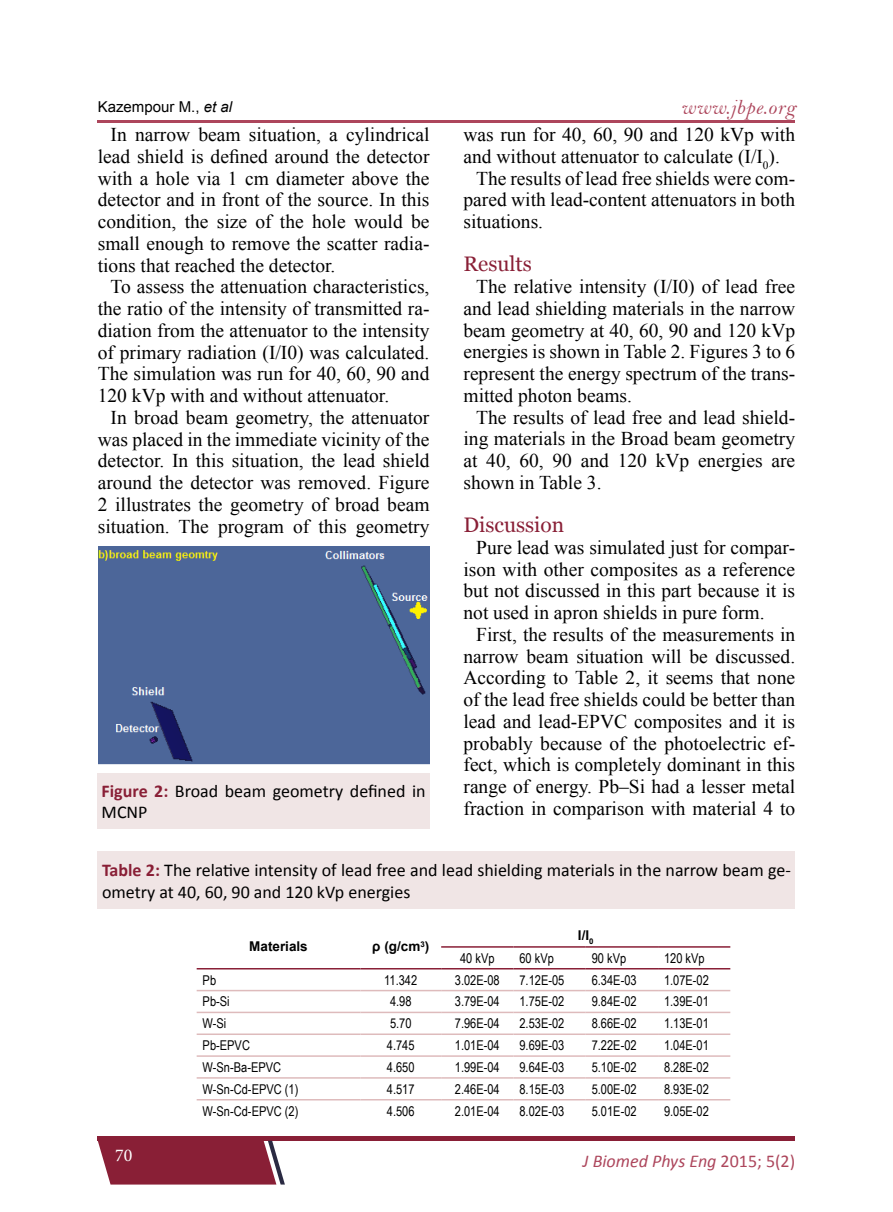
<style>
.page{position:relative;width:893px;height:1212px;background:#fff}
.page>*{position:absolute;margin:0;border:0;box-sizing:border-box;transform-origin:0 0}
.t1{font:21px "Georgia";color:#891f36}
.t2{font:21px "Bell MT Italic";letter-spacing:.03em;color:#ad465c}
.t3{font:19.5px/21.8px "Times New Roman";color:#000;text-align:justify}
.t4{font:18px/21.6px "Calibri";color:#000}
.t5{font:italic 18px "Calibri";color:#ad465c}
.t6{font:18px "Minion Pro";color:#fff}
.t7{font:15px "Arial";color:#000}
.t8{font:13.5px "Arial Narrow";color:#000}
.t9{font:700 13.5px "Arial";color:#000}
.s1{font-style:italic}
.s2{font-weight:700;color:#891f36}
.s3{font-style:normal}
</style>
<div class="page">
<div style="left:98px;top:1136px;width:697px;height:5px;background:#891f36"></div>
<svg style="left:98px;top:1141px;width:187px;height:43px;background:#913348"></svg>
<hr style="left:98px;top:120px;width:697px;height:2px;background:#ad465c">
<div style="left:98px;top:546px;width:332px;height:219px;background:#4c6699"></div>
<div style="left:97px;top:773px;width:333px;height:55px;background:#f0e5e5"></div>
<hr style="left:197px;top:990px;width:163px;height:1px;background:#debbbc">
<hr style="left:360px;top:990px;width:81px;height:1px;background:#debbbc">
<hr style="left:441px;top:990px;width:72px;height:1px;background:#debbbc">
<hr style="left:513px;top:990px;width:73px;height:1px;background:#debbbc">
<hr style="left:586px;top:990px;width:72px;height:1px;background:#debbbc">
<hr style="left:658px;top:990px;width:72px;height:1px;background:#debbbc">
<hr style="left:197px;top:1012px;width:163px;height:1px;background:#debbbc">
<hr style="left:360px;top:1012px;width:81px;height:1px;background:#debbbc">
<hr style="left:441px;top:1012px;width:72px;height:1px;background:#debbbc">
<hr style="left:513px;top:1012px;width:73px;height:1px;background:#debbbc">
<hr style="left:586px;top:1012px;width:72px;height:1px;background:#debbbc">
<hr style="left:658px;top:1012px;width:72px;height:1px;background:#debbbc">
<hr style="left:197px;top:1033px;width:163px;height:2px;background:#debbbc">
<hr style="left:360px;top:1033px;width:81px;height:2px;background:#debbbc">
<hr style="left:441px;top:1033px;width:72px;height:2px;background:#debbbc">
<hr style="left:513px;top:1033px;width:73px;height:2px;background:#debbbc">
<hr style="left:586px;top:1033px;width:72px;height:2px;background:#debbbc">
<hr style="left:658px;top:1033px;width:72px;height:2px;background:#debbbc">
<hr style="left:197px;top:1055px;width:163px;height:2px;background:#debbbc">
<hr style="left:360px;top:1055px;width:81px;height:2px;background:#debbbc">
<hr style="left:441px;top:1055px;width:72px;height:2px;background:#debbbc">
<hr style="left:513px;top:1055px;width:73px;height:2px;background:#debbbc">
<hr style="left:586px;top:1055px;width:72px;height:2px;background:#debbbc">
<hr style="left:658px;top:1055px;width:72px;height:2px;background:#debbbc">
<hr style="left:197px;top:1077px;width:163px;height:2px;background:#debbbc">
<hr style="left:360px;top:1077px;width:81px;height:2px;background:#debbbc">
<hr style="left:441px;top:1077px;width:72px;height:2px;background:#debbbc">
<hr style="left:513px;top:1077px;width:73px;height:2px;background:#debbbc">
<hr style="left:586px;top:1077px;width:72px;height:2px;background:#debbbc">
<hr style="left:658px;top:1077px;width:72px;height:2px;background:#debbbc">
<hr style="left:197px;top:1099px;width:163px;height:1px;background:#debbbc">
<hr style="left:360px;top:1099px;width:81px;height:1px;background:#debbbc">
<hr style="left:441px;top:1099px;width:72px;height:1px;background:#debbbc">
<hr style="left:513px;top:1099px;width:73px;height:1px;background:#debbbc">
<hr style="left:586px;top:1099px;width:72px;height:1px;background:#debbbc">
<hr style="left:658px;top:1099px;width:72px;height:1px;background:#debbbc">
<hr style="left:441px;top:946px;width:72px;height:2px;background:#891f36">
<hr style="left:513px;top:946px;width:73px;height:2px;background:#891f36">
<hr style="left:586px;top:946px;width:72px;height:2px;background:#891f36">
<hr style="left:658px;top:946px;width:72px;height:2px;background:#891f36">
<hr style="left:197px;top:968px;width:163px;height:1px;background:#891f36">
<hr style="left:360px;top:968px;width:81px;height:1px;background:#891f36">
<hr style="left:441px;top:968px;width:72px;height:1px;background:#891f36">
<hr style="left:513px;top:968px;width:73px;height:1px;background:#891f36">
<hr style="left:586px;top:968px;width:72px;height:1px;background:#891f36">
<hr style="left:658px;top:968px;width:72px;height:1px;background:#891f36">
<div style="left:98px;top:851px;width:697px;height:58px;background:#f0e5e5"></div>
<p class="t7" style="left:98px;top:97px;width:136px">Kazempour M., <span class="s1">et al</span></p>
<p class="t3" style="left:98px;top:123px;width:333px;text-indent:13px">In narrow beam situation, a cylindrical lead shield is defined around the detector with a hole via 1 cm diameter above the detector and in front of the source. In this condition, the size of the hole would be small enough to remove the scatter radia&shy;tions that reached the detector.</p>
<p class="t3" style="left:98px;top:276px;width:333px;text-indent:13px">To assess the attenuation characteristics, the ratio of the intensity of transmitted ra&shy;diation from the attenuator to the intensity of primary radiation (I/I0) was calculated.<br>The simulation was run for 40, 60, 90 and 120 kVp with and without attenuator.</p>
<p class="t3" style="left:98px;top:406px;width:333px;text-indent:13px">In broad beam geometry, the attenuator was placed in the immediate vicinity of the detector. In this situation, the lead shield around the detector was removed. Figure 2 illustrates the geometry of broad beam situation. The program of this geometry</p>
<p class="t4" style="left:102px;top:780px;width:325px"><span class="s2">Figure 2:</span> Broad beam geometry defined in<br>MCNP</p>
<p class="t2" style="left:681px;top:94px;width:116px">www.jbpe.org</p>
<p class="t3" style="left:463px;top:123px;width:333px">was run for 40, 60, 90 and 120 kVp with</p>
<p class="t3" style="left:463px;top:145px;width:318px">and without attenuator to calculate (I/I<sub>0</sub>).</p>
<p class="t3" style="left:476px;top:167px;width:320px">The results of lead free shields were com-</p>
<p class="t3" style="left:463px;top:189px;width:333px">pared with lead-content attenuators in both</p>
<p class="t3" style="left:463px;top:210px;width:81px">situations.</p>
<p class="t1" style="left:463px;top:251px;width:70px">Results</p>
<p class="t3" style="left:463px;top:275px;width:333px;text-indent:13px">The relative intensity (I/I0) of lead free and lead shielding materials in the narrow beam geometry at 40, 60, 90 and 120 kVp energies is shown in Table 2. Figures 3 to 6 represent the energy spectrum of the trans&shy;mitted photon beams.</p>
<p class="t3" style="left:463px;top:406px;width:333px;text-indent:13px">The results of lead free and lead shield&shy;ing materials in the Broad beam geometry at 40, 60, 90 and 120 kVp energies are shown in Table 3.</p>
<p class="t1" style="left:463px;top:512px;width:102px">Discussion</p>
<p class="t3" style="left:463px;top:536px;width:333px;text-indent:13px">Pure lead was simulated just for compar&shy;ison with other composites as a reference but not discussed in this part because it is not used in apron shields in pure form.</p>
<p class="t3" style="left:463px;top:623px;width:333px;text-indent:13px">First, the results of the measurements in narrow beam situation will be discussed.<br>According to Table 2, it seems that none of the lead free shields could be better than lead and lead-EPVC composites and it is probably because of the photoelectric ef&shy;fect, which is completely dominant in this range of energy. Pb–Si had a lesser metal fraction in comparison with material 4 to</p>
<p class="t4" style="left:102px;top:859px;width:690px"><span class="s2">Table 2:</span> The relative intensity of lead free and lead shielding materials in the narrow beam ge&shy;ometry at 40, 60, 90 and 120 kVp energies</p>
<p class="t9" style="left:249px;top:937px;width:60px">Materials</p>
<p class="t9" style="left:372px;top:937px;width:58px">ρ (g/cm<sup>3</sup>)</p>
<p class="t9" style="left:578px;top:926px;width:17px">I/I<sub>0</sub></p>
<p class="t8" style="left:460px;top:948px;width:36px">40 kVp</p>
<p class="t8" style="left:519px;top:948px;width:36px">60 kVp</p>
<p class="t8" style="left:592px;top:948px;width:36px">90 kVp</p>
<p class="t8" style="left:664px;top:948px;width:42px">120 kVp</p>
<p class="t6" style="left:115px;top:1143px;width:19px">70</p>
<p class="t8" style="left:203px;top:970px;width:15px">Pb</p>
<p class="t8" style="left:384px;top:970px;width:35px">11.342</p>
<p class="t8" style="left:455px;top:970px;width:46px">3.02E-08</p>
<p class="t8" style="left:519px;top:970px;width:46px">7.12E-05</p>
<p class="t8" style="left:592px;top:970px;width:46px">6.34E-03</p>
<p class="t8" style="left:664px;top:970px;width:46px">1.07E-02</p>
<p class="t8" style="left:203px;top:992px;width:29px">Pb-Si</p>
<p class="t8" style="left:390px;top:992px;width:23px">4.98</p>
<p class="t8" style="left:455px;top:992px;width:46px">3.79E-04</p>
<p class="t8" style="left:519px;top:992px;width:46px">1.75E-02</p>
<p class="t8" style="left:592px;top:992px;width:46px">9.84E-02</p>
<p class="t8" style="left:664px;top:992px;width:46px">1.39E-01</p>
<p class="t8" style="left:203px;top:1013px;width:25px">W-Si</p>
<p class="t8" style="left:390px;top:1013px;width:23px">5.70</p>
<p class="t8" style="left:455px;top:1013px;width:46px">7.96E-04</p>
<p class="t8" style="left:519px;top:1013px;width:46px">2.53E-02</p>
<p class="t8" style="left:592px;top:1013px;width:46px">8.66E-02</p>
<p class="t8" style="left:664px;top:1013px;width:46px">1.13E-01</p>
<p class="t8" style="left:203px;top:1035px;width:49px">Pb-EPVC</p>
<p class="t8" style="left:387px;top:1035px;width:29px">4.745</p>
<p class="t8" style="left:455px;top:1035px;width:46px">1.01E-04</p>
<p class="t8" style="left:519px;top:1035px;width:46px">9.69E-03</p>
<p class="t8" style="left:592px;top:1035px;width:46px">7.22E-02</p>
<p class="t8" style="left:664px;top:1035px;width:46px">1.04E-01</p>
<p class="t8" style="left:203px;top:1057px;width:80px">W-Sn-Ba-EPVC</p>
<p class="t8" style="left:387px;top:1057px;width:29px">4.650</p>
<p class="t8" style="left:455px;top:1057px;width:46px">1.99E-04</p>
<p class="t8" style="left:519px;top:1057px;width:46px">9.64E-03</p>
<p class="t8" style="left:592px;top:1057px;width:46px">5.10E-02</p>
<p class="t8" style="left:664px;top:1057px;width:46px">8.28E-02</p>
<p class="t8" style="left:203px;top:1079px;width:97px">W-Sn-Cd-EPVC (1)</p>
<p class="t8" style="left:387px;top:1079px;width:29px">4.517</p>
<p class="t8" style="left:455px;top:1079px;width:46px">2.46E-04</p>
<p class="t8" style="left:519px;top:1079px;width:46px">8.15E-03</p>
<p class="t8" style="left:592px;top:1079px;width:46px">5.00E-02</p>
<p class="t8" style="left:664px;top:1079px;width:46px">8.93E-02</p>
<p class="t8" style="left:203px;top:1101px;width:97px">W-Sn-Cd-EPVC (2)</p>
<p class="t8" style="left:387px;top:1101px;width:29px">4.506</p>
<p class="t8" style="left:455px;top:1101px;width:46px">2.01E-04</p>
<p class="t8" style="left:519px;top:1101px;width:46px">8.02E-03</p>
<p class="t8" style="left:592px;top:1101px;width:46px">5.01E-02</p>
<p class="t8" style="left:664px;top:1101px;width:46px">9.05E-02</p>
<p class="t5" style="left:583px;top:1148px;width:214px">J Biomed Phys Eng <span class="s3">2015; 5(2)</span></p>
</div>
